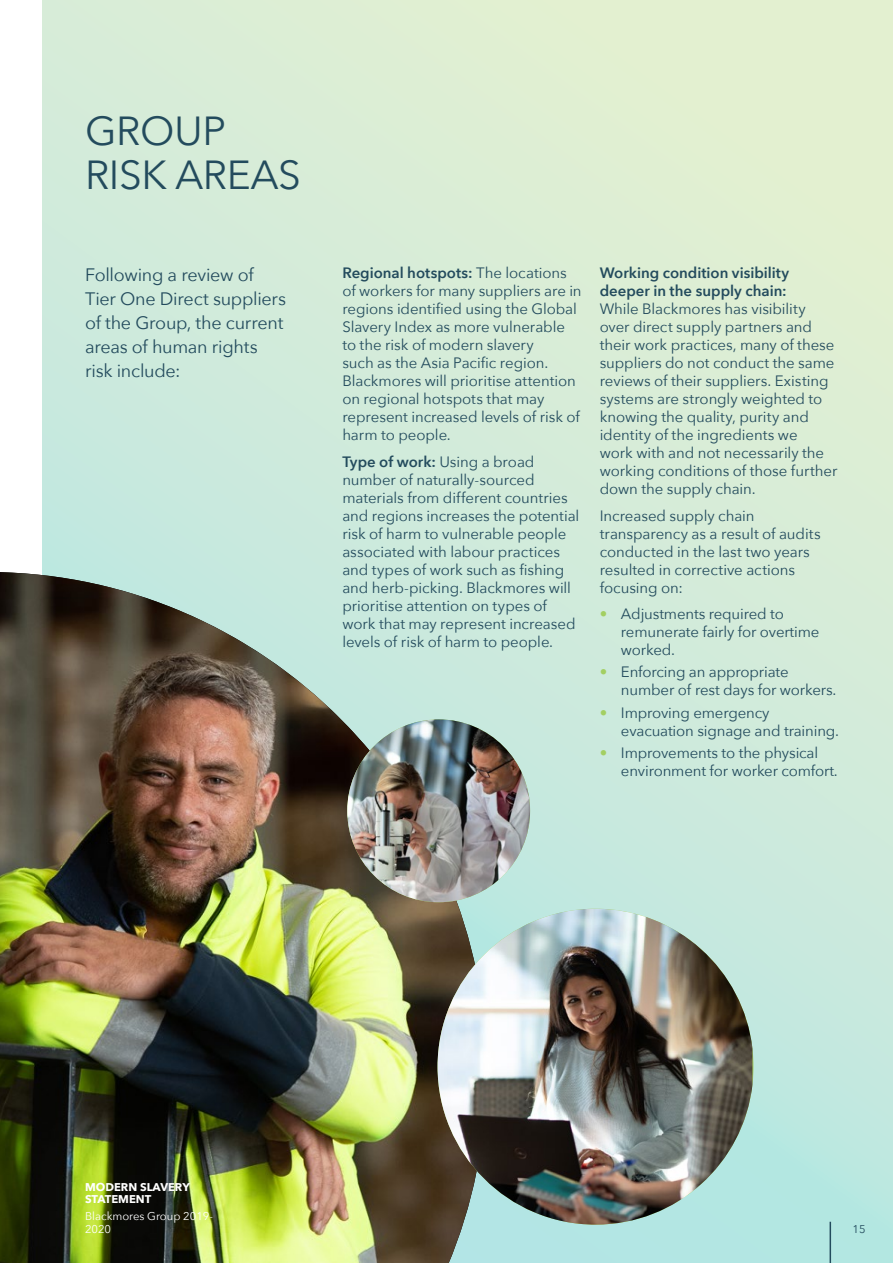
<style>
.page{position:relative;width:893px;height:1263px;background:#fff}
.page>*{position:absolute;margin:0;border:0;box-sizing:border-box;transform-origin:0 0}
.t1{font:40.5px/43.5px "Avenir Next";letter-spacing:-.01em;color:#234b5d}
.t2{font:18px/24px "Avenir Next";letter-spacing:-.015em;color:#234b5d}
.t3{font:15px/18px "Avenir Next";letter-spacing:-.005em;color:#234b5d}
.t4{font:600 15px/18px "Avenir Next";color:#234b5d}
.t5{font:11.25px/12.8px "Avenir Next";color:#fff}
.t6{font:700 11.25px/12.8px "Avenir Next";color:#fff}
.t7{font:11.25px "Avenir Next";color:#234b5d}
.s1{font-weight:600}
.s2{color:#a3cf62}
</style>
<div class="page">
<div style="left:43px;top:0;width:850px;height:1263px;background:linear-gradient(to bottom,#e2efd3,#bae7e2)"></div>
<img style="left:0;top:572px;width:486px;height:691px">
<img style="left:347px;top:719px;width:183px;height:183px;border-radius:91px">
<img style="left:438px;top:909px;width:314px;height:315px">
<hr style="left:830px;top:1222px;width:1px;height:41px;background:#234b5d">
<h1 class="t1" style="left:85px;top:107px;width:218px">GROUP<br>RISK AREAS</h1>
<p class="t2" style="left:85px;top:262px;width:203px">Following a review of<br>Tier One Direct suppliers of the Group, the current areas of human rights risk include:</p>
<p class="t3" style="left:342px;top:263px;width:241px"><span class="s1">Regional hotspots:</span> The locations of workers for many suppliers are in regions identified using the Global<br>Slavery Index as more vulnerable to the risk of modern slavery<br>such as the Asia Pacific region.<br>Blackmores will prioritise attention on regional hotspots that may represent increased levels of risk of harm to people.</p>
<p class="t3" style="left:342px;top:452px;width:238px"><span class="s1">Type of work:</span> Using a broad number of naturally-sourced materials from different countries and regions increases the potential risk of harm to vulnerable people associated with labour practices and types of work such as fishing and herb-picking. Blackmores will prioritise attention on types of work that may represent increased levels of risk of harm to people.</p>
<p class="t4" style="left:600px;top:263px;width:191px">Working condition visibility deeper in the supply chain:</p>
<p class="t3" style="left:600px;top:299px;width:239px">While Blackmores has visibility over direct supply partners and their work practices, many of these suppliers do not conduct the same reviews of their suppliers. Existing systems are strongly weighted to knowing the quality, purity and identity of the ingredients we<br>work with and not necessarily the working conditions of those further down the supply chain.</p>
<p class="t3" style="left:600px;top:506px;width:222px">Increased supply chain transparency as a result of audits conducted in the last two years resulted in corrective actions focusing on:</p>
<p class="t3" style="left:621px;top:604px;width:200px;text-indent:-21px"><span class="s2">•</span> Adjustments required to remunerate fairly for overtime worked.</p>
<p class="t3" style="left:621px;top:662px;width:217px;text-indent:-21px"><span class="s2">•</span> Enforcing an appropriate number of rest days for workers.</p>
<p class="t3" style="left:621px;top:703px;width:220px;text-indent:-21px"><span class="s2">•</span> Improving emergency evacuation signage and training.</p>
<p class="t3" style="left:621px;top:743px;width:218px;text-indent:-21px"><span class="s2">•</span> Improvements to the physical environment for worker comfort.</p>
<p class="t6" style="left:85px;top:1180px;width:106px">MODERN SLAVERY<br>STATEMENT</p>
<p class="t5" style="left:85px;top:1210px;width:129px">Blackmores Group 2019-<br>2020</p>
<p class="t7" style="left:852px;top:1220px;width:15px">15</p>
</div>
